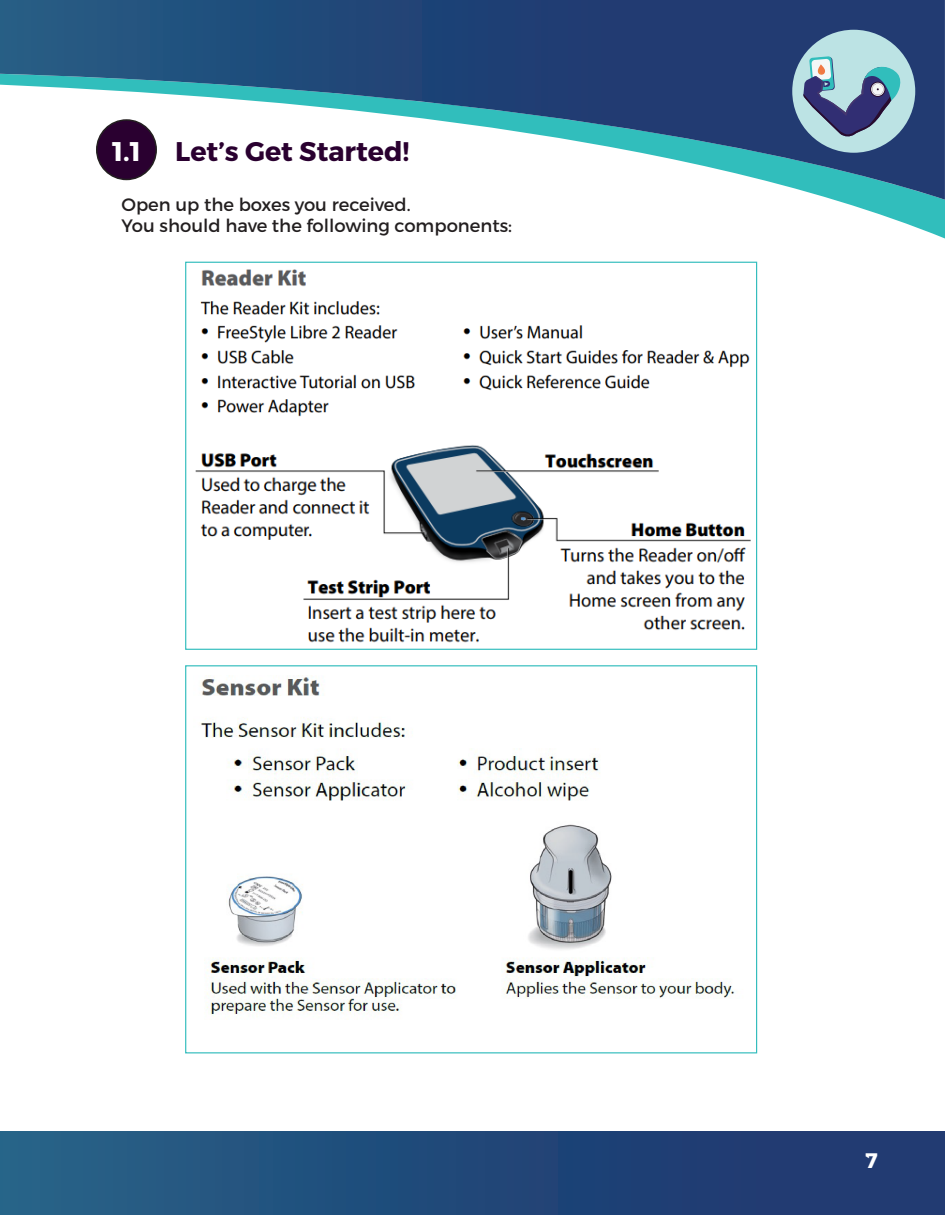
<style>
.page{position:relative;width:945px;height:1215px;background:#fff}
.page>*{position:absolute;margin:0;border:0;box-sizing:border-box;transform-origin:0 0}
.t1{font:27px "Trueno Bd";color:#2a0030}
.t2{font:27px "Trueno Bd";color:#fff}
.t3{font:21px "Trueno Bd";color:#fff}
.t4{font:18px "Trueno Rg";color:#231f20}
</style>
<div class="page">
<svg style="left:835px;top:200px;width:110px;height:38px"></svg>
<svg style="left:0;top:0;width:945px;height:200px"></svg>
<div style="left:792px;top:30px;width:123px;height:123px;background:#bce3e4;border-radius:50%"></div>
<svg style="left:803px;top:56px;width:100px;height:81px"></svg>
<div style="left:0;top:1131px;width:945px;height:84px;background:linear-gradient(to right,#256186,#1f336e)"></div>
<div style="left:97px;top:120px;width:59px;height:59px;background:#2a0030;border-radius:50%"></div>
<div style="left:96px;top:119px;width:61px;height:61px;border:2px solid #231f20;border-radius:50%"></div>
<img style="left:195px;top:267px;width:563px;height:381px">
<img style="left:200px;top:675px;width:535px;height:342px">
<p class="t2" style="left:112px;top:134px;width:30px">1.1</p>
<p class="t1" style="left:175px;top:134px;width:236px">Let’s Get Started!</p>
<p class="t4" style="left:122px;top:193px;width:291px">Open up the boxes you received.</p>
<p class="t4" style="left:122px;top:215px;width:392px">You should have the following components:</p>
<p class="t3" style="left:865px;top:1148px;width:14px">7</p>
</div>
